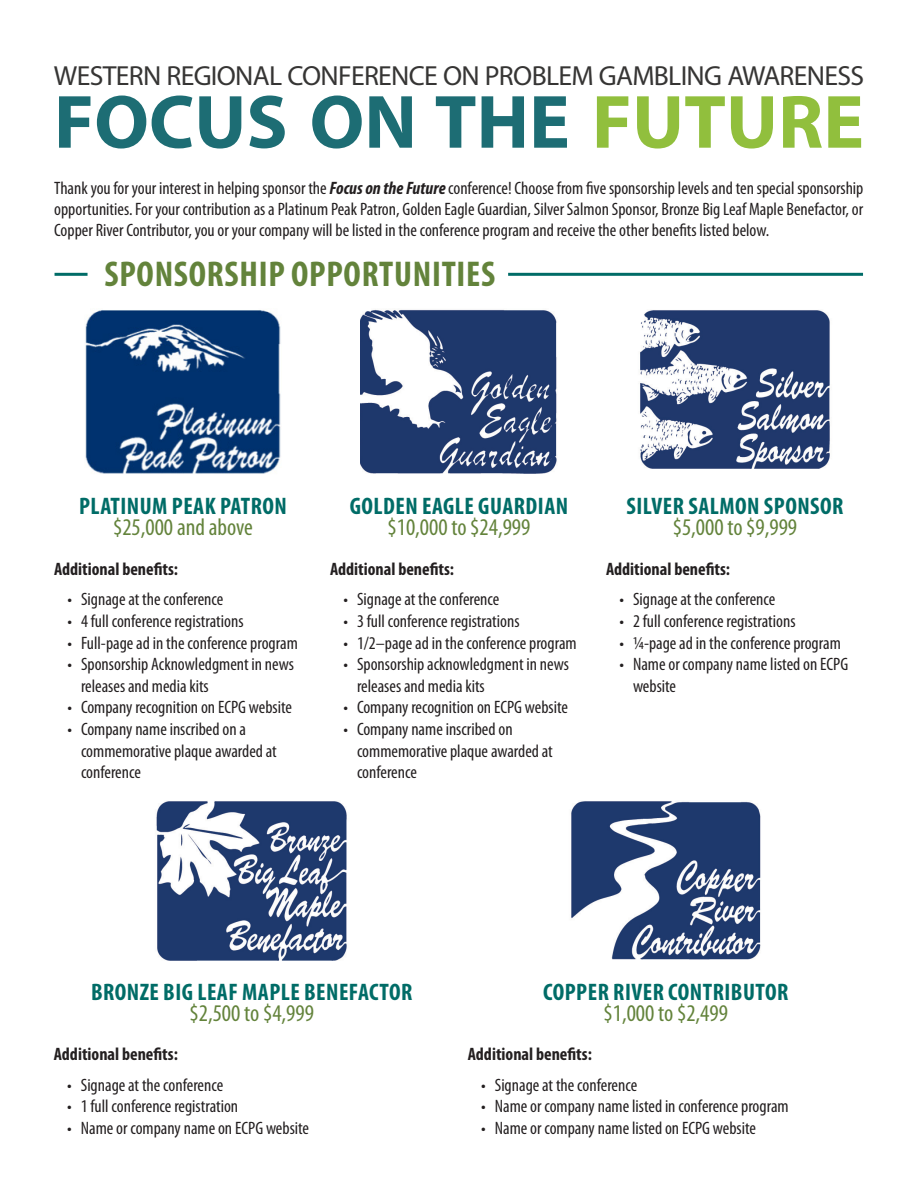
<style>
.page{position:relative;width:918px;height:1188px;background:#fff}
.page>*{position:absolute;margin:0;border:0;box-sizing:border-box;transform-origin:0 0}
.t1{font:700 76.2px "Myriad Pro";color:#1d6d74}
.Large_Cap_Header{font:700 condensed 36px "Myriad Pro";letter-spacing:.02em;color:#63833b}
.t2{font:27.75px "Myriad Pro";letter-spacing:-.025em;color:#363534}
.t3{font:700 condensed 24px "Myriad Pro";letter-spacing:.02em;color:#006c67}
.t4{font:condensed 24px "Myriad Pro";color:#63833b}
.Text{font:condensed 18px/21.6px "Myriad Pro";color:#231f20}
.t5{font:700 condensed 18px "Myriad Pro";color:#231f20}
.s1{color:#91bf3d}
.s2{font-weight:700;font-style:italic}
</style>
<div class="page">
<hr style="left:508px;top:273px;width:355px;height:3px;background:#006c67">
<hr style="left:55px;top:273px;width:33px;height:3px;background:#006c67">
<img style="left:156px;top:801px;width:191px;height:159px">
<img style="left:571px;top:801px;width:190px;height:158px">
<img style="left:360px;top:309px;width:197px;height:165px">
<img style="left:85px;top:310px;width:196px;height:164px">
<img style="left:640px;top:310px;width:190px;height:158px">
<p class="t2" style="left:54px;top:59px;width:812px">WESTERN REGIONAL CONFERENCE ON PROBLEM GAMBLING AWARENESS</p>
<p class="t1" style="left:54px;top:72px;width:812px">FOCUS ON THE <span class="s1">FUTURE</span></p>
<p class="Text" style="left:54px;top:178px;width:811px;line-height:21px;text-align:justify">Thank you for your interest in helping sponsor the <span class="s2">Focus on the Future</span> conference! Choose from five sponsorship levels and ten special sponsorship opportunities. For your contribution as a Platinum Peak Patron, Golden Eagle Guardian, Silver Salmon Sponsor, Bronze Big Leaf Maple Benefactor, or Copper River Contributor, you or your company will be listed in the conference program and receive the other benefits listed below.</p>
<p class="Large_Cap_Header" style="left:105px;top:252px;width:392px">SPONSORSHIP OPPORTUNITIES</p>
<p class="t3" style="left:79px;top:491px;width:209px">PLATINUM PEAK PATRON</p>
<p class="t4" style="left:113px;top:513px;width:141px">$25,000 and above</p>
<p class="t5" style="left:54px;top:558px;width:126px">Additional benefits:</p>
<p class="Text" style="left:68px;top:588px;width:157px">• Signage at the conference</p>
<p class="Text" style="left:68px;top:610px;width:178px">• 4 full conference registrations</p>
<p class="Text" style="left:68px;top:632px;width:232px">• Full-page ad in the conference program</p>
<p class="Text" style="left:81px;top:653px;width:215px;text-indent:-14px">• Sponsorship Acknowledgment in news releases and media kits</p>
<p class="Text" style="left:68px;top:696px;width:226px">• Company recognition on ECPG website</p>
<p class="Text" style="left:81px;top:718px;width:197px;text-indent:-14px">• Company name inscribed on a commemorative plaque awarded at conference</p>
<p class="t3" style="left:350px;top:491px;width:220px">GOLDEN EAGLE GUARDIAN</p>
<p class="t4" style="left:388px;top:513px;width:144px">$10,000 to $24,999</p>
<p class="t5" style="left:330px;top:558px;width:126px">Additional benefits:</p>
<p class="Text" style="left:344px;top:588px;width:157px">• Signage at the conference</p>
<p class="Text" style="left:344px;top:610px;width:178px">• 3 full conference registrations</p>
<p class="Text" style="left:344px;top:632px;width:235px">• 1/2–page ad in the conference program</p>
<p class="Text" style="left:357px;top:653px;width:214px;text-indent:-14px">• Sponsorship acknowledgment in news releases and media kits</p>
<p class="Text" style="left:344px;top:696px;width:226px">• Company recognition on ECPG website</p>
<p class="Text" style="left:357px;top:718px;width:197px;text-indent:-14px">• Company name inscribed on commemorative plaque awarded at conference</p>
<p class="t3" style="left:627px;top:491px;width:218px">SILVER SALMON SPONSOR</p>
<p class="t4" style="left:673px;top:513px;width:126px">$5,000 to $9,999</p>
<p class="t5" style="left:606px;top:558px;width:126px">Additional benefits:</p>
<p class="Text" style="left:620px;top:588px;width:157px">• Signage at the conference</p>
<p class="Text" style="left:620px;top:610px;width:178px">• 2 full conference registrations</p>
<p class="Text" style="left:620px;top:632px;width:223px">• ¼-page ad in the conference program</p>
<p class="Text" style="left:633px;top:653px;width:217px;text-indent:-14px">• Name or company name listed on ECPG website</p>
<p class="t3" style="left:91px;top:977px;width:323px">BRONZE BIG LEAF MAPLE BENEFACTOR</p>
<p class="t4" style="left:190px;top:998px;width:126px">$2,500 to $4,999</p>
<p class="t5" style="left:54px;top:1043px;width:126px">Additional benefits:</p>
<p class="Text" style="left:67px;top:1074px;width:157px">• Signage at the conference</p>
<p class="Text" style="left:67px;top:1095px;width:172px">• 1 full conference registration</p>
<p class="Text" style="left:67px;top:1117px;width:243px">• Name or company name on ECPG website</p>
<p class="t3" style="left:543px;top:977px;width:247px">COPPER RIVER CONTRIBUTOR</p>
<p class="t4" style="left:604px;top:998px;width:126px">$1,000 to $2,499</p>
<p class="t5" style="left:468px;top:1043px;width:126px">Additional benefits:</p>
<p class="Text" style="left:481px;top:1074px;width:157px">• Signage at the conference</p>
<p class="Text" style="left:481px;top:1095px;width:309px">• Name or company name listed in conference program</p>
<p class="Text" style="left:481px;top:1117px;width:276px">• Name or company name listed on ECPG website</p>
</div>
